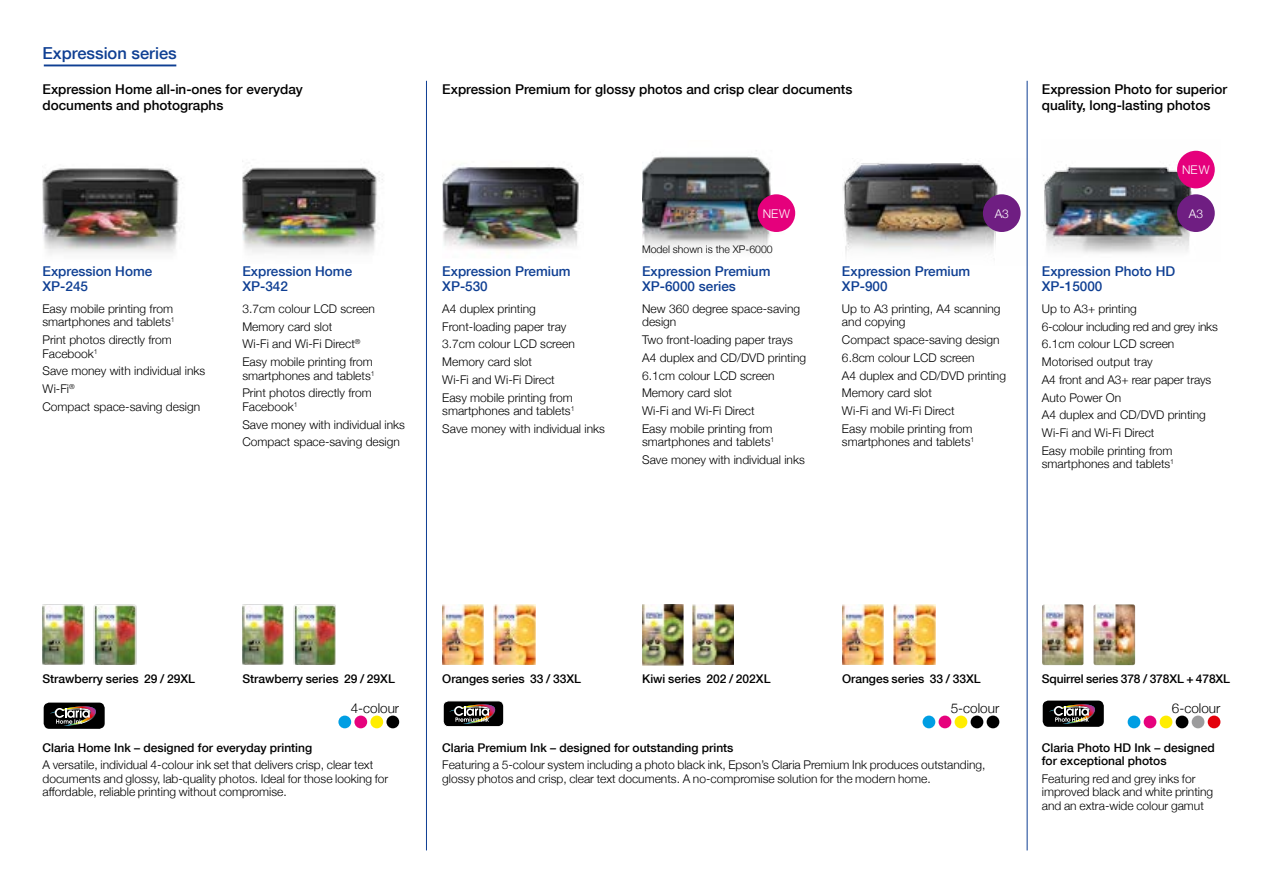
<style>
.page{position:relative;width:1263px;height:893px;background:#fff}
.page>*{position:absolute;margin:0;border:0;box-sizing:border-box;transform-origin:0 0}
.t1{font:500 16.5px "Helvetica Neue";color:#0f3f93}
.t2{font:500 13.5px/16.5px "Helvetica Neue";color:#000}
.t3{font:500 13.5px/15px "Helvetica Neue";color:#0f3f93}
.t4{font:300 13.5px "Helvetica Neue";color:#000}
.t5{font:300 12px/17.7px "Helvetica Neue";color:#000}
.t6{font:500 12px/13.5px "Helvetica Neue";color:#000}
.t7{font:300 12px "Helvetica Neue";letter-spacing:-.01em;color:#fff}
.t8{font:300 10.5px "Helvetica Neue";color:#000}
</style>
<div class="page">
<img style="left:642px;top:156px;width:153px;height:95px">
<img style="left:843px;top:158px;width:184px;height:107px">
<img style="left:442px;top:166px;width:142px;height:85px">
<img style="left:43px;top:168px;width:139px;height:86px">
<img style="left:242px;top:161px;width:141px;height:92px">
<img style="left:1043px;top:150px;width:172px;height:103px">
<hr style="left:426px;top:81px;width:1px;height:769px;background:#0f3f93">
<div style="left:757px;top:194px;width:38px;height:38px;background:#e5007c;border-radius:50%"></div>
<div style="left:1177px;top:151px;width:38px;height:37px;background:#e5007c;border-radius:50%"></div>
<div style="left:1177px;top:194px;width:38px;height:38px;background:#6f1e82;border-radius:50%"></div>
<div style="left:983px;top:194px;width:37px;height:38px;background:#6f1e82;border-radius:50%"></div>
<hr style="left:44px;top:65px;width:132px;height:1px;background:#0f3f93">
<img style="left:43px;top:605px;width:41px;height:60px">
<img style="left:94px;top:605px;width:42px;height:60px">
<img style="left:242px;top:605px;width:42px;height:60px">
<img style="left:294px;top:605px;width:42px;height:60px">
<img style="left:442px;top:605px;width:42px;height:60px">
<img style="left:493px;top:605px;width:43px;height:60px">
<img style="left:642px;top:605px;width:41px;height:60px">
<img style="left:693px;top:605px;width:41px;height:60px">
<img style="left:842px;top:605px;width:41px;height:60px">
<img style="left:893px;top:605px;width:42px;height:60px">
<img style="left:1042px;top:604px;width:41px;height:61px">
<img style="left:1093px;top:604px;width:42px;height:61px">
<hr style="left:1027px;top:81px;width:1px;height:769px;background:#0f3f93">
<div style="left:354px;top:716px;width:13px;height:12px;background:#e6027d;border-radius:50%"></div>
<div style="left:386px;top:716px;width:13px;height:12px;background:#000;border-radius:50%"></div>
<div style="left:338px;top:716px;width:13px;height:12px;background:#009ee3;border-radius:50%"></div>
<div style="left:370px;top:716px;width:13px;height:12px;background:#ffed00;border-radius:50%"></div>
<div style="left:44px;top:703px;width:61px;height:26px;background:#000;border-radius:6px"></div>
<svg style="left:50px;top:706px;width:46px;height:20px"></svg>
<div style="left:938px;top:716px;width:13px;height:12px;background:#e6027d;border-radius:50%"></div>
<div style="left:970px;top:716px;width:13px;height:12px;background:#000;border-radius:50%"></div>
<div style="left:987px;top:716px;width:12px;height:12px;background:#000;border-radius:50%"></div>
<div style="left:922px;top:716px;width:13px;height:12px;background:#009ee3;border-radius:50%"></div>
<div style="left:954px;top:716px;width:13px;height:12px;background:#ffed00;border-radius:50%"></div>
<div style="left:1144px;top:716px;width:12px;height:12px;background:#e6027d;border-radius:50%"></div>
<div style="left:1208px;top:716px;width:12px;height:12px;background:#e3000b;border-radius:50%"></div>
<div style="left:1176px;top:716px;width:12px;height:12px;background:#000;border-radius:50%"></div>
<div style="left:1128px;top:716px;width:12px;height:12px;background:#009ee3;border-radius:50%"></div>
<div style="left:1192px;top:716px;width:12px;height:12px;background:#9c9c9d;border-radius:50%"></div>
<div style="left:1160px;top:716px;width:12px;height:12px;background:#ffed00;border-radius:50%"></div>
<div style="left:443px;top:701px;width:61px;height:26px;background:#000;border-radius:5px"></div>
<div style="left:443px;top:701px;width:61px;height:26px;border:1px solid #fff;border-radius:5px"></div>
<svg style="left:449px;top:704px;width:47px;height:20px"></svg>
<div style="left:1043px;top:701px;width:61px;height:26px;background:#000;border-radius:6px"></div>
<svg style="left:1049px;top:704px;width:46px;height:20px"></svg>
<h1 class="t1" style="left:43px;top:43px;width:136px">Expression series</h1>
<p class="t2" style="left:43px;top:81px;width:262px">Expression Home all-in-ones for everyday documents and photographs</p>
<p class="t3" style="left:43px;top:263px;width:111px">Expression Home<br>XP-245</p>
<p class="t5" style="left:43px;top:301px;width:134px;line-height:13.5px">Easy mobile printing from smartphones and tablets<sup>1</sup></p>
<p class="t5" style="left:43px;top:332px;width:131px;line-height:13.5px">Print photos directly from<br>Facebook<sup>1</sup></p>
<p class="t5" style="left:43px;top:361px;width:164px">Save money with individual inks<br>Wi-Fi<sup>®<br></sup>Compact space-saving design</p>
<p class="t3" style="left:242px;top:263px;width:111px">Expression Home<br>XP-342</p>
<p class="t5" style="left:242px;top:299px;width:134px">3.7cm colour LCD screen<br>Memory card slot<br>Wi-Fi and Wi-Fi Direct<sup>®<br></sup>Easy mobile printing from</p>
<p class="t5" style="left:242px;top:365px;width:134px">smartphones and tablets<sup>1<br></sup>Print photos directly from</p>
<p class="t5" style="left:242px;top:397px;width:164px">Facebook<sup>1<br></sup>Save money with individual inks<br>Compact space-saving design</p>
<p class="t2" style="left:442px;top:81px;width:412px">Expression Premium for glossy photos and crisp clear documents</p>
<p class="t7" style="left:763px;top:204px;width:29px">NEW</p>
<p class="t8" style="left:642px;top:241px;width:132px">Model shown is the XP-6000</p>
<p class="t2" style="left:1042px;top:81px;width:187px">Expression Photo for superior quality, long-lasting photos</p>
<p class="t7" style="left:1182px;top:161px;width:29px">NEW</p>
<p class="t7" style="left:995px;top:204px;width:16px">A3</p>
<p class="t7" style="left:1189px;top:204px;width:16px">A3</p>
<p class="t3" style="left:442px;top:263px;width:130px">Expression Premium<br>XP-530</p>
<p class="t5" style="left:442px;top:299px;width:134px">A4 duplex printing<br>Front-loading paper tray<br>3.7cm colour LCD screen<br>Memory card slot<br>Wi-Fi and Wi-Fi Direct<br>Easy mobile printing from</p>
<p class="t5" style="left:442px;top:401px;width:164px">smartphones and tablets<sup>1<br></sup>Save money with individual inks</p>
<p class="t3" style="left:642px;top:263px;width:130px">Expression Premium<br>XP-6000 series</p>
<p class="t5" style="left:642px;top:301px;width:160px;line-height:13.5px">New 360 degree space-saving design</p>
<p class="t5" style="left:642px;top:330px;width:166px">Two front-loading paper trays<br>A4 duplex and CD/DVD printing<br>6.1cm colour LCD screen<br>Memory card slot<br>Wi-Fi and Wi-Fi Direct<br>Easy mobile printing from</p>
<p class="t5" style="left:642px;top:432px;width:164px">smartphones and tablets<sup>1<br></sup>Save money with individual inks</p>
<p class="t3" style="left:842px;top:263px;width:130px">Expression Premium<br>XP-900</p>
<p class="t5" style="left:842px;top:301px;width:160px;line-height:13.5px">Up to A3 printing, A4 scanning and copying</p>
<p class="t5" style="left:842px;top:330px;width:166px">Compact space-saving design<br>6.8cm colour LCD screen<br>A4 duplex and CD/DVD printing<br>Memory card slot<br>Wi-Fi and Wi-Fi Direct<br>Easy mobile printing from</p>
<p class="t5" style="left:842px;top:432px;width:134px">smartphones and tablets<sup>1</sup></p>
<p class="t3" style="left:1042px;top:263px;width:135px">Expression Photo HD<br>XP-15000</p>
<p class="t5" style="left:1042px;top:299px;width:177px">Up to A3+ printing<br>6-colour including red and grey inks<br>6.1cm colour LCD screen<br>Motorised output tray<br>A4 front and A3+ rear paper trays<br>Auto Power On<br>A4 duplex and CD/DVD printing<br>Wi-Fi and Wi-Fi Direct<br>Easy mobile printing from</p>
<p class="t5" style="left:1042px;top:454px;width:134px">smartphones and tablets<sup>1</sup></p>
<p class="t6" style="left:43px;top:672px;width:154px">Strawberry series 29 / 29XL</p>
<p class="t6" style="left:242px;top:672px;width:154px">Strawberry series 29 / 29XL</p>
<p class="t6" style="left:442px;top:672px;width:140px">Oranges series 33 / 33XL</p>
<p class="t6" style="left:642px;top:672px;width:130px">Kiwi series 202 / 202XL</p>
<p class="t6" style="left:842px;top:672px;width:140px">Oranges series 33 / 33XL</p>
<p class="t6" style="left:1042px;top:672px;width:190px">Squirrel series 378 / 378XL + 478XL</p>
<p class="t4" style="left:351px;top:698px;width:50px">4-colour</p>
<p class="t6" style="left:43px;top:740px;width:271px">Claria Home Ink – designed for everyday printing</p>
<p class="t5" style="left:43px;top:757px;width:347px;line-height:13.5px">A versatile, individual 4-colour ink set that delivers crisp, clear text documents and glossy, lab-quality photos. Ideal for those looking for affordable, reliable printing without compromise.</p>
<p class="t4" style="left:951px;top:698px;width:50px">5-colour</p>
<p class="t6" style="left:442px;top:740px;width:293px">Claria Premium Ink – designed for outstanding prints</p>
<p class="t5" style="left:442px;top:757px;width:545px;line-height:13.5px">Featuring a 5-colour system including a photo black ink, Epson’s Claria Premium Ink produces outstanding, glossy photos and crisp, clear text documents. A no-compromise solution for the modern home.</p>
<p class="t4" style="left:1172px;top:698px;width:50px">6-colour</p>
<p class="t6" style="left:1042px;top:740px;width:174px">Claria Photo HD Ink – designed for exceptional photos</p>
<p class="t5" style="left:1042px;top:771px;width:173px;line-height:13.5px">Featuring red and grey inks for improved black and white printing and an extra-wide colour gamut</p>
</div>
